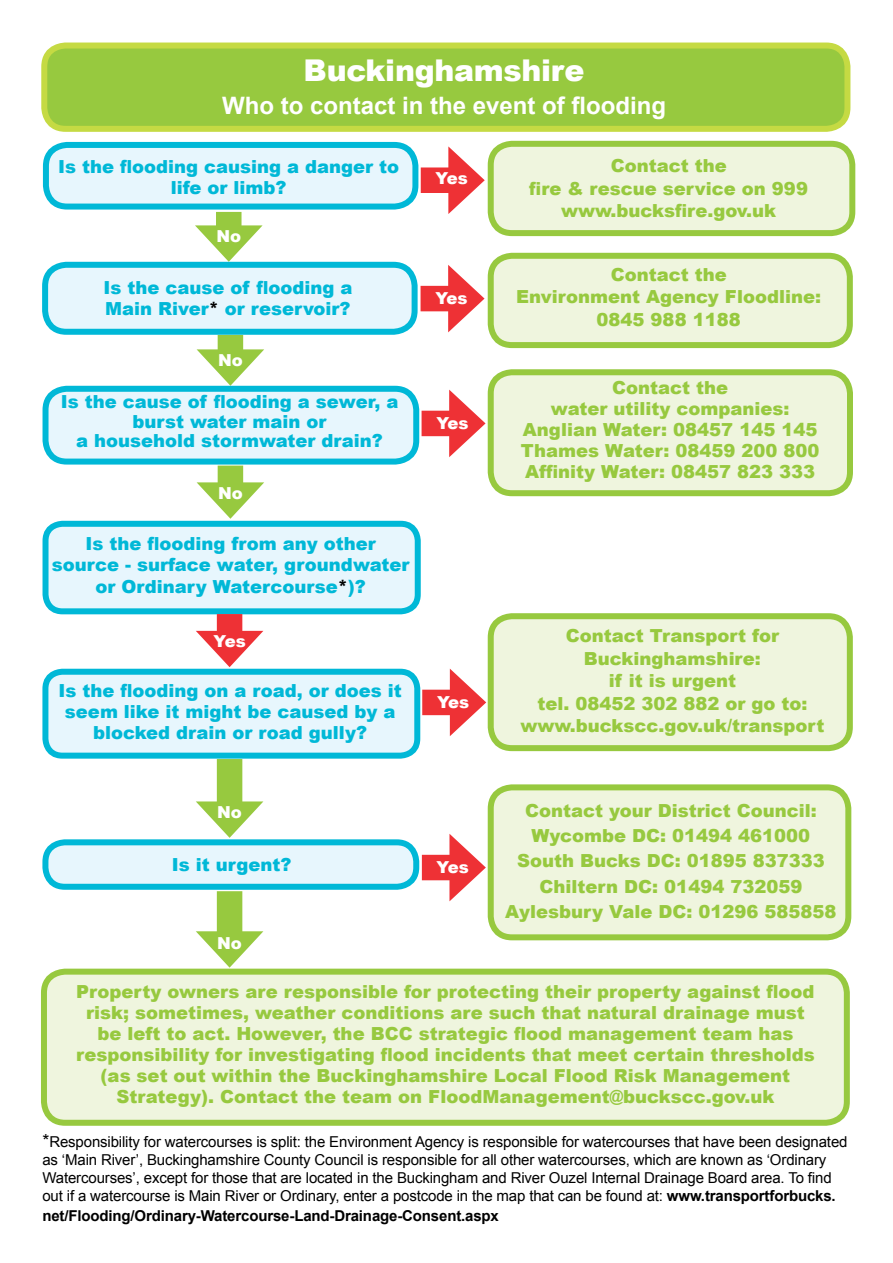
<style>
.page{position:relative;width:893px;height:1263px;background:#fff}
.page>*{position:absolute;margin:0;border:0;box-sizing:border-box;transform-origin:0 0}
.t1{font:900 30px "Arial";letter-spacing:-.01em;color:#fff}
.t2{font:700 24px "Arial";color:#fff}
.t3{font:900 18px/21px "Arial";color:#97c93f;text-align:center}
.t4{font:900 18px/21px "Arial";color:#00b8d7;text-align:center}
.t5{font:900 16.5px "Arial";color:#fff}
.t6{font:15px/18px "Arial";letter-spacing:-.01em;color:#000}
.t7{font:700 15px "Arial";letter-spacing:-.01em;color:#000}
.s1{color:#000}
.s2{font-size:18px}
.s3{font-weight:700}
</style>
<div class="page">
<div style="left:218px;top:335px;width:25px;height:27px;background:#97c93f"></div>
<svg style="left:197px;top:349px;width:67px;height:37px"></svg>
<div style="left:44px;top:46px;width:803px;height:83px;background:#97c93f;border-radius:21px"></div>
<div style="left:41px;top:43px;width:809px;height:89px;border:6px solid #c5da43;border-radius:21px"></div>
<div style="left:216px;top:212px;width:26px;height:27px;background:#97c93f"></div>
<svg style="left:195px;top:225px;width:68px;height:37px"></svg>
<div style="left:45px;top:265px;width:370px;height:67px;background:#e7f6fd;border-radius:21px"></div>
<div style="left:42px;top:262px;width:376px;height:73px;border:6px solid #00b8d7;border-radius:21px"></div>
<div style="left:491px;top:256px;width:359px;height:89px;background:#eff5de;border-radius:21px"></div>
<div style="left:488px;top:253px;width:365px;height:95px;border:6px solid #97c93f;border-radius:21px"></div>
<div style="left:46px;top:389px;width:370px;height:73px;background:#e7f6fd;border-radius:21px"></div>
<div style="left:43px;top:386px;width:376px;height:79px;border:6px solid #00b8d7;border-radius:21px"></div>
<div style="left:491px;top:372px;width:359px;height:121px;background:#eff5de;border-radius:21px"></div>
<div style="left:488px;top:369px;width:365px;height:127px;border:6px solid #97c93f;border-radius:21px"></div>
<div style="left:218px;top:466px;width:25px;height:29px;background:#97c93f"></div>
<svg style="left:197px;top:482px;width:67px;height:37px"></svg>
<div style="left:45px;top:842px;width:371px;height:45px;background:#e7f6fd;border-radius:20px"></div>
<div style="left:42px;top:839px;width:377px;height:51px;border:6px solid #00b8d7;border-radius:20px"></div>
<div style="left:491px;top:787px;width:357px;height:150px;background:#eff5de;border-radius:21px"></div>
<div style="left:488px;top:784px;width:363px;height:156px;border:6px solid #97c93f;border-radius:21px"></div>
<div style="left:46px;top:524px;width:372px;height:87px;background:#e7f6fd;border-radius:17px"></div>
<div style="left:43px;top:521px;width:378px;height:93px;border:6px solid #00b8d7;border-radius:17px"></div>
<div style="left:46px;top:145px;width:369px;height:62px;background:#e7f6fd;border-radius:21px"></div>
<div style="left:43px;top:142px;width:375px;height:68px;border:6px solid #00b8d7;border-radius:21px"></div>
<div style="left:491px;top:144px;width:361px;height:89px;background:#eff5de;border-radius:21px"></div>
<div style="left:488px;top:141px;width:367px;height:95px;border:6px solid #97c93f;border-radius:21px"></div>
<div style="left:421px;top:167px;width:40px;height:26px;background:#ee3135"></div>
<svg style="left:448px;top:146px;width:37px;height:68px"></svg>
<div style="left:421px;top:286px;width:40px;height:25px;background:#ee3135"></div>
<svg style="left:448px;top:265px;width:36px;height:67px"></svg>
<div style="left:422px;top:411px;width:40px;height:25px;background:#ee3135"></div>
<svg style="left:449px;top:390px;width:37px;height:67px"></svg>
<div style="left:45px;top:672px;width:372px;height:84px;background:#e7f6fd;border-radius:17px"></div>
<div style="left:42px;top:669px;width:378px;height:90px;border:6px solid #00b8d7;border-radius:17px"></div>
<div style="left:422px;top:690px;width:41px;height:25px;background:#ee3135"></div>
<svg style="left:450px;top:669px;width:36px;height:67px"></svg>
<div style="left:217px;top:759px;width:25px;height:56px;background:#97c93f"></div>
<svg style="left:196px;top:801px;width:67px;height:37px"></svg>
<div style="left:217px;top:614px;width:25px;height:30px;background:#ee3135"></div>
<svg style="left:196px;top:631px;width:67px;height:36px"></svg>
<div style="left:491px;top:616px;width:359px;height:132px;background:#eff5de;border-radius:21px"></div>
<div style="left:488px;top:613px;width:365px;height:138px;border:6px solid #97c93f;border-radius:21px"></div>
<div style="left:44px;top:972px;width:803px;height:151px;background:#eff5de;border-radius:21px"></div>
<div style="left:41px;top:969px;width:809px;height:157px;border:6px solid #97c93f;border-radius:21px"></div>
<div style="left:217px;top:891px;width:25px;height:53px;background:#97c93f"></div>
<svg style="left:196px;top:931px;width:67px;height:37px"></svg>
<div style="left:422px;top:855px;width:41px;height:25px;background:#ee3135"></div>
<svg style="left:449px;top:834px;width:37px;height:67px"></svg>
<h1 class="t1" style="left:304px;top:49px;width:282px">Buckinghamshire</h1>
<h2 class="t2" style="left:222px;top:90px;width:446px">Who to contact in the event of flooding</h2>
<p class="t4" style="left:58px;top:155px;width:343px">Is the flooding causing a danger to life or limb?</p>
<p class="t3" style="left:529px;top:154px;width:280px;line-height:22.5px">Contact the<br>fire &amp; rescue service on 999 www.bucksfire.gov.uk</p>
<p class="t5" style="left:435px;top:166px;width:34px">Yes</p>
<p class="t5" style="left:216px;top:224px;width:26px">No</p>
<p class="t4" style="left:103px;top:276px;width:251px;text-align:left">Is the cause of flooding a<br>Main River<span class="s1">*</span> or reservoir?</p>
<p class="t5" style="left:218px;top:348px;width:26px">No</p>
<p class="t4" style="left:61px;top:392px;width:339px;line-height:19.5px">Is the cause of flooding a sewer, a burst water main or<br>a household stormwater drain?</p>
<p class="t5" style="left:218px;top:481px;width:26px">No</p>
<p class="t4" style="left:52px;top:533px;width:359px">Is the flooding from any other source - surface water, groundwater or Ordinary Watercourse<span class="s1">*</span>)?</p>
<p class="t5" style="left:435px;top:286px;width:34px">Yes</p>
<p class="t5" style="left:436px;top:411px;width:34px">Yes</p>
<p class="t3" style="left:516px;top:262px;width:306px;line-height:22.5px">Contact the<br>Environment Agency Floodline:<br>0845 988 1188</p>
<p class="t3" style="left:521px;top:376px;width:300px">Contact the<br>water utility companies:<br>Anglian Water: 08457 145 145<br>Thames Water: 08459 200 800<br>Affinity Water: 08457 823 333</p>
<p class="t5" style="left:213px;top:629px;width:34px">Yes</p>
<p class="t3" style="left:520px;top:624px;width:306px;line-height:22.5px">Contact Transport for<br>Buckinghamshire:<br>if it is urgent<br>tel. 08452 302 882 or go to: www.buckscc.gov.uk/transport</p>
<p class="t4" style="left:59px;top:679px;width:345px">Is the flooding on a road, or does it seem like it might be caused by a blocked drain or road gully?</p>
<p class="t5" style="left:437px;top:690px;width:34px">Yes</p>
<p class="t5" style="left:217px;top:800px;width:26px">No</p>
<p class="t4" style="left:172px;top:854px;width:121px">Is it urgent?</p>
<p class="t5" style="left:217px;top:931px;width:26px">No</p>
<p class="t5" style="left:437px;top:855px;width:34px">Yes</p>
<p class="t3" style="left:505px;top:798px;width:333px;line-height:25px">Contact your District Council:<br>Wycombe DC: 01494 461000<br>South Bucks DC: 01895 837333<br>Chiltern DC: 01494 732059<br>Aylesbury Vale DC: 01296 585858</p>
<p class="t3" style="left:76px;top:980px;width:740px">Property owners are responsible for protecting their property against flood risk; sometimes, weather conditions are such that natural drainage must be left to act. However, the BCC strategic flood management team has responsibility for investigating flood incidents that meet certain thresholds (as set out within the Buckinghamshire Local Flood Risk Management Strategy). Contact the team on FloodManagement@buckscc.gov.uk</p>
<p class="t6" style="left:42px;top:1133px;width:807px"><span class="s2">*</span>Responsibility for watercourses is split: the Environment Agency is responsible for watercourses that have been designated as ‘Main River’, Buckinghamshire County Council is responsible for all other watercourses, which are known as ‘Ordinary Watercourses’, except for those that are located in the Buckingham and River Ouzel Internal Drainage Board area. To find out if a watercourse is Main River or Ordinary, enter a postcode in the map that can be found at: <span class="s3">www.transportforbucks.</span></p>
<p class="t7" style="left:42px;top:1205px;width:458px">net/Flooding/Ordinary-Watercourse-Land-Drainage-Consent.aspx</p>
</div>
